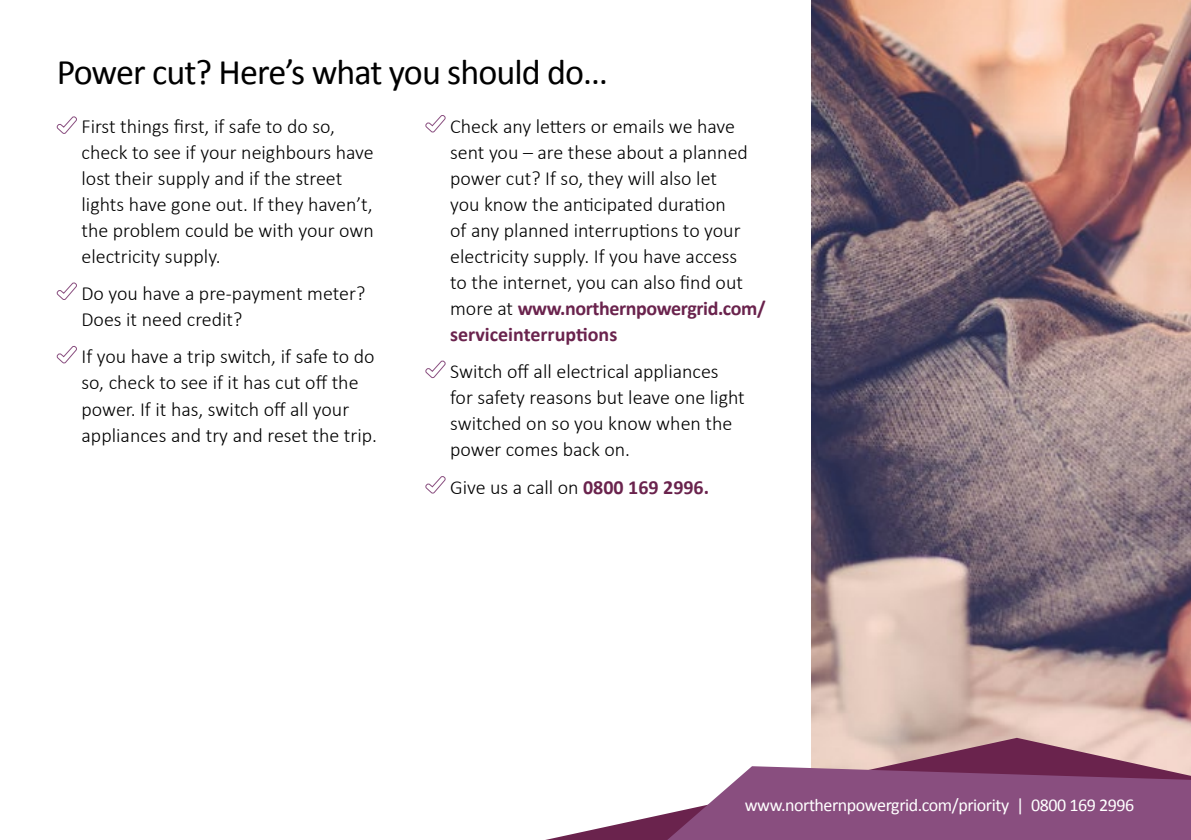
<style>
.page{position:relative;width:1191px;height:840px;background:#fff}
.page>*{position:absolute;margin:0;border:0;box-sizing:border-box;transform-origin:0 0}
.t1{font:36px "Calibri";letter-spacing:-.025em;color:#000}
.t2{font:300 20px/26px "Calibri";color:#000}
.t3{font:18px "Calibri";letter-spacing:-.025em;color:#fff}
.s1{font-weight:700;color:#6a234d}
</style>
<div class="page">
<img style="left:811px;top:0;width:380px;height:737px">
<svg style="left:56px;top:116px;width:21px;height:18px"></svg>
<svg style="left:56px;top:282px;width:21px;height:18px"></svg>
<svg style="left:56px;top:345px;width:21px;height:19px"></svg>
<svg style="left:425px;top:115px;width:21px;height:18px"></svg>
<svg style="left:425px;top:360px;width:21px;height:18px"></svg>
<svg style="left:425px;top:476px;width:21px;height:18px"></svg>
<svg style="left:550px;top:737px;width:641px;height:102px"></svg>
<svg style="left:667px;top:765px;width:524px;height:74px;background:#905984"></svg>
<h1 class="t1" style="left:57px;top:49px;width:553px">Power cut? Here’s what you should do…</h1>
<p class="t2" style="left:81px;top:112px;width:294px">First things first, if safe to do so, check to see if your neighbours have lost their supply and if the street lights have gone out. If they haven’t, the problem could be with your own electricity supply.</p>
<p class="t2" style="left:81px;top:279px;width:285px">Do you have a pre-payment meter?<br>Does it need credit?</p>
<p class="t2" style="left:81px;top:342px;width:297px">If you have a trip switch, if safe to do so, check to see if it has cut off the power. If it has, switch off all your appliances and try and reset the trip.</p>
<p class="t2" style="left:450px;top:112px;width:317px">Check any letters or emails we have sent you – are these about a planned power cut? If so, they will also let<br>you know the anticipated duration<br>of any planned interruptions to your electricity supply. If you have access<br>to the internet, you can also find out more at <span class="s1">www.northernpowergrid.com/ serviceinterruptions</span></p>
<p class="t2" style="left:450px;top:357px;width:296px">Switch off all electrical appliances for safety reasons but leave one light switched on so you know when the power comes back on.</p>
<p class="t2" style="left:450px;top:472px;width:260px">Give us a call on <span class="s1">0800 169 2996.</span></p>
<p class="t3" style="left:745px;top:793px;width:391px">www.northernpowergrid.com/priority | 0800 169 2996</p>
</div>
